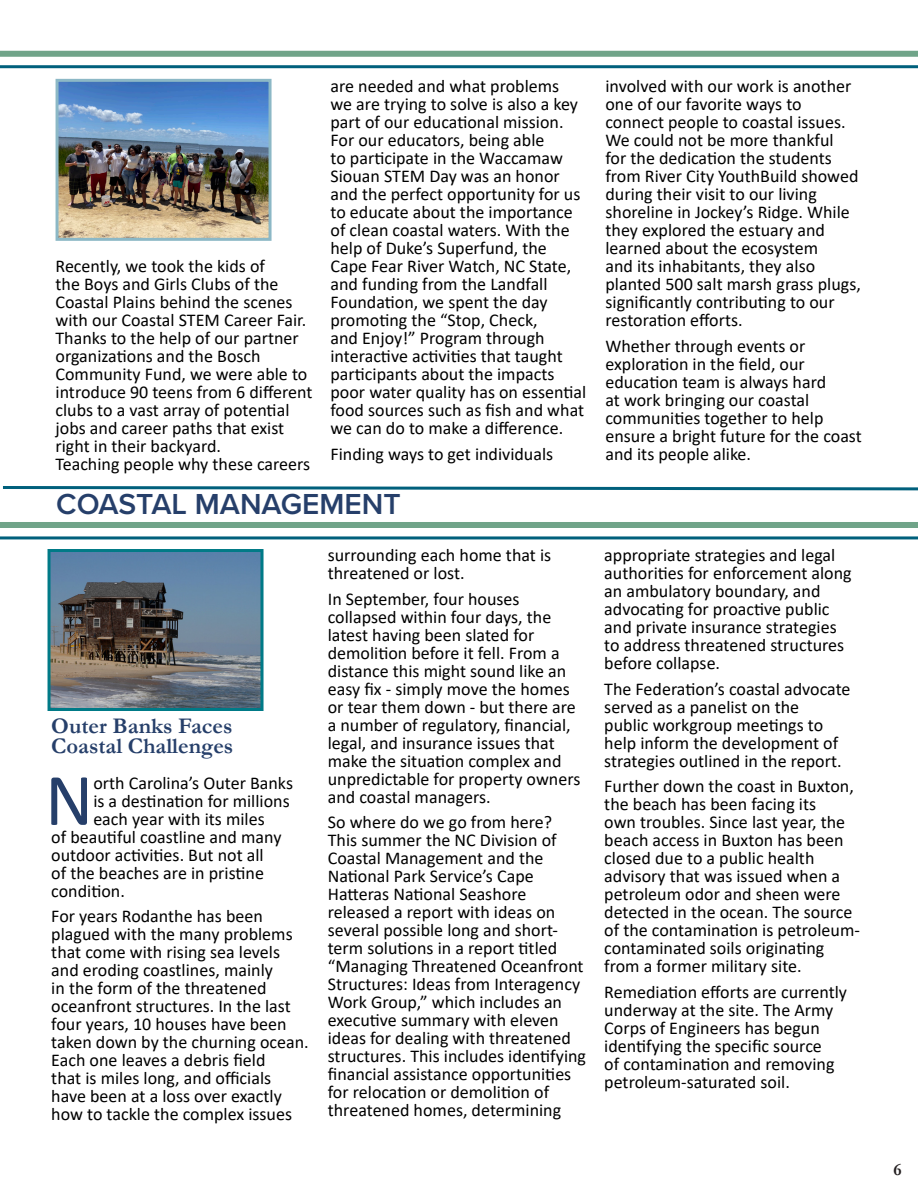
<style>
.page{position:relative;width:918px;height:1188px;background:#fff}
.page>*{position:absolute;margin:0;border:0;box-sizing:border-box;transform-origin:0 0}
.t1{font:74.7px "Calibri";color:#263f6a}
.t2{font:600 30px "Proxima Nova";color:#263f6a}
.t3{font:700 22.5px "Garamond";color:#263f6a}
.t4{font:18px/18px "Calibri";color:#000}
.t5{font:700 17.55px "Garamond";color:#231f20}
</style>
<div class="page">
<div style="left:0;top:51px;width:918px;height:6px;background:#70a489"></div>
<hr style="left:0;top:65px;width:918px;height:3px;background:#00607c">
<img style="left:52px;top:556px;width:208px;height:151px">
<div style="left:48px;top:549px;width:216px;height:162px;border:3px solid #007a87"></div>
<div style="left:27px;top:461px;width:410px;height:95px;background:#fff"></div>
<svg style="left:3px;top:486px;width:915px;height:5px"></svg>
<img style="left:60px;top:83px;width:208px;height:154px">
<div style="left:56px;top:79px;width:216px;height:162px;border:3px solid #8cb8c6"></div>
<div style="left:0;top:522px;width:918px;height:6px;background:#70a489"></div>
<hr style="left:0;top:536px;width:918px;height:3px;background:#00607c">
<p class="t4" style="left:56px;top:257px;width:258px">Recently, we took the kids of<br>the Boys and Girls Clubs of the<br>Coastal Plains behind the scenes with our Coastal STEM Career Fair.<br>Thanks to the help of our partner organizations and the Bosch<br>Community Fund, we were able to introduce 90 teens from 6 different clubs to a vast array of potential jobs and career paths that exist right in their backyard.</p>
<p class="t4" style="left:56px;top:455px;width:256px">Teaching people why these careers</p>
<p class="t4" style="left:331px;top:77px;width:257px">are needed and what problems<br>we are trying to solve is also a key part of our educational mission.<br>For our educators, being able<br>to participate in the Waccamaw<br>Siouan STEM Day was an honor and the perfect opportunity for us to educate about the importance of clean coastal waters. With the help of Duke’s Superfund, the<br>Cape Fear River Watch, NC State, and funding from the Landfall<br>Foundation, we spent the day promoting the “Stop, Check,<br>and Enjoy!” Program through interactive activities that taught participants about the impacts poor water quality has on essential food sources such as fish and what we can do to make a difference.</p>
<p class="t4" style="left:331px;top:444px;width:224px">Finding ways to get individuals</p>
<p class="t2" style="left:56px;top:482px;width:346px">COASTAL MANAGEMENT</p>
<p class="t3" style="left:51px;top:711px;width:183px">Outer Banks Faces</p>
<p class="t3" style="left:51px;top:730px;width:183px">Coastal Challenges</p>
<p class="t1" style="left:45px;top:748px;width:50px">N</p>
<p class="t4" style="left:93px;top:773px;width:201px">orth Carolina’s Outer Banks</p>
<p class="t4" style="left:93px;top:791px;width:198px">is a destination for millions</p>
<p class="t4" style="left:93px;top:809px;width:173px">each year with its miles</p>
<p class="t4" style="left:51px;top:827px;width:232px">of beautiful coastline and many</p>
<p class="t4" style="left:51px;top:845px;width:214px">outdoor activities. But not all</p>
<p class="t4" style="left:51px;top:863px;width:214px">of the beaches are in pristine</p>
<p class="t4" style="left:51px;top:881px;width:75px">condition.</p>
<p class="t4" style="left:51px;top:907px;width:259px">For years Rodanthe has been plagued with the many problems that come with rising sea levels and eroding coastlines, mainly<br>in the form of the threatened oceanfront structures. In the last four years, 10 houses have been taken down by the churning ocean.<br>Each one leaves a debris field<br>that is miles long, and officials have been at a loss over exactly how to tackle the complex issues</p>
<p class="t4" style="left:328px;top:546px;width:225px">surrounding each home that is threatened or lost.</p>
<p class="t4" style="left:328px;top:589px;width:254px">In September, four houses collapsed within four days, the latest having been slated for demolition before it fell. From a distance this might sound like an easy fix - simply move the homes or tear them down - but there are a number of regulatory, financial, legal, and insurance issues that make the situation complex and unpredictable for property owners and coastal managers.</p>
<p class="t4" style="left:328px;top:813px;width:260px">So where do we go from here?<br>This summer the NC Division of<br>Coastal Management and the<br>National Park Service’s Cape<br>Hatteras National Seashore released a report with ideas on several possible long and short&shy;term solutions in a report titled “Managing Threatened Oceanfront<br>Structures: Ideas from Interagency<br>Work Group,” which includes an executive summary with eleven ideas for dealing with threatened structures. This includes identifying financial assistance opportunities for relocation or demolition of threatened homes, determining</p>
<p class="t4" style="left:605px;top:77px;width:257px">involved with our work is another one of our favorite ways to connect people to coastal issues.<br>We could not be more thankful<br>for the dedication the students from River City YouthBuild showed during their visit to our living shoreline in Jockey’s Ridge. While they explored the estuary and learned about the ecosystem<br>and its inhabitants, they also planted 500 salt marsh grass plugs, significantly contributing to our restoration efforts.</p>
<p class="t4" style="left:605px;top:336px;width:258px">Whether through events or exploration in the field, our education team is always hard<br>at work bringing our coastal communities together to help ensure a bright future for the coast and its people alike.</p>
<p class="t4" style="left:604px;top:546px;width:249px">appropriate strategies and legal authorities for enforcement along an ambulatory boundary, and advocating for proactive public and private insurance strategies to address threatened structures before collapse.</p>
<p class="t4" style="left:604px;top:679px;width:248px">The Federation’s coastal advocate served as a panelist on the<br>public workgroup meetings to help inform the development of strategies outlined in the report.</p>
<p class="t4" style="left:604px;top:777px;width:257px">Further down the coast in Buxton, the beach has been facing its<br>own troubles. Since last year, the beach access in Buxton has been closed due to a public health advisory that was issued when a petroleum odor and sheen were detected in the ocean. The source of the contamination is petroleum&shy;contaminated soils originating from a former military site.</p>
<p class="t4" style="left:604px;top:982px;width:244px">Remediation efforts are currently underway at the site. The Army<br>Corps of Engineers has begun identifying the specific source<br>of contamination and removing petroleum-saturated soil.</p>
<p class="t5" style="left:894px;top:1158px;width:10px">6</p>
</div>
